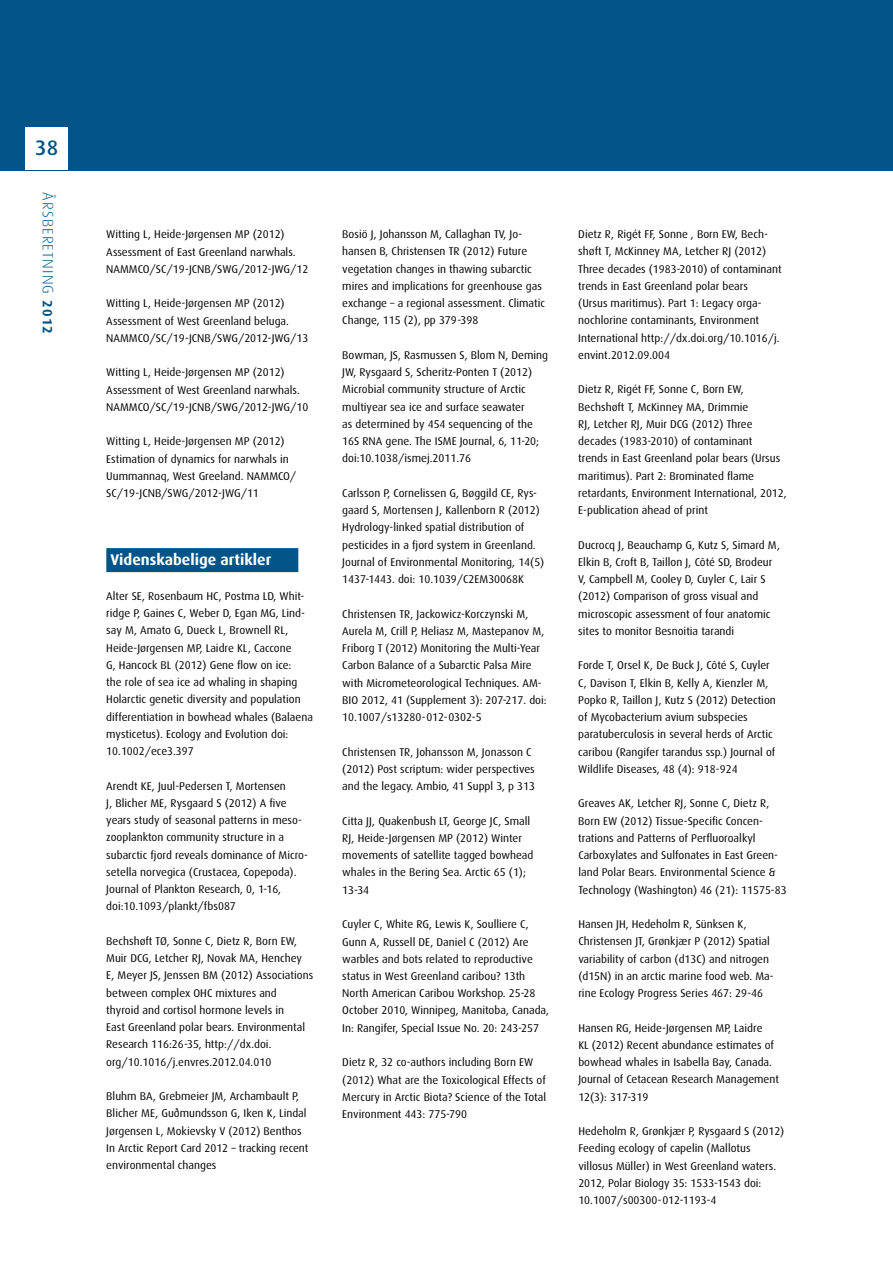
<style>
.page{position:relative;width:893px;height:1263px;background:#fff}
.page>*{position:absolute;margin:0;border:0;box-sizing:border-box;transform-origin:0 0}
.t1{font:500 21px "Dax";color:#005487}
.t2{font:700 15.45px "Dax";color:#fff}
.t3{font:300 15px "Dax";letter-spacing:.075em;color:#005487}
.t4{font:11.25px/17.2px "Dax";color:#000}
.s1{font-weight:700;font-size:13.5px}
</style>
<div class="page">
<div style="left:0;top:0;width:893px;height:170px;background:#005487"></div>
<div style="left:26px;top:128px;width:42px;height:42px;background:#fff"></div>
<div style="left:106px;top:548px;width:192px;height:24px;background:#005487"></div>
<h1 class="t1" style="left:35px;top:136px;width:24px">38</h1>
<h3 class="t3" style="left:56px;top:192px;width:143px;rotate:90deg">ÅRSBERETNING <span class="s1">2012</span></h3>
<p class="t4" style="left:106px;top:226px;width:204px">Witting L, Heide-Jørgensen MP (2012)<br>Assessment of East Greenland narwhals.<br>NAMMCO/SC/19-JCNB/SWG/2012-JWG/12</p>
<p class="t4" style="left:106px;top:295px;width:204px">Witting L, Heide-Jørgensen MP (2012)<br>Assessment of West Greenland beluga.<br>NAMMCO/SC/19-JCNB/SWG/2012-JWG/13</p>
<p class="t4" style="left:106px;top:364px;width:204px">Witting L, Heide-Jørgensen MP (2012)<br>Assessment of West Greenland narwhals.<br>NAMMCO/SC/19-JCNB/SWG/2012-JWG/10</p>
<p class="t4" style="left:106px;top:433px;width:191px">Witting L, Heide-Jørgensen MP (2012)<br>Estimation of dynamics for narwhals in Uummannaq, West Greeland. NAMMCO/ SC/19-JCNB/SWG/2012-JWG/11</p>
<h2 class="t2" style="left:110px;top:551px;width:162px">Videnskabelige artikler</h2>
<p class="t4" style="left:106px;top:587px;width:208px">Alter SE, Rosenbaum HC, Postma LD, Whit&shy;ridge P, Gaines C, Weber D, Egan MG, Lind&shy;say M, Amato G, Dueck L, Brownell RL, Heide-Jørgensen MP, Laidre KL, Caccone<br>G, Hancock BL (2012) Gene flow on ice:<br>the role of sea ice ad whaling in shaping Holarctic genetic diversity and population differentiation in bowhead whales (Balaena mysticetus). Ecology and Evolution doi:<br>10.1002/ece3.397</p>
<p class="t4" style="left:106px;top:777px;width:202px">Arendt KE, Juul-Pedersen T, Mortensen<br>J, Blicher ME, Rysgaard S (2012) A five years study of seasonal patterns in meso&shy;zooplankton community structure in a subarctic fjord reveals dominance of Micro&shy;setella norvegica (Crustacea, Copepoda).<br>Journal of Plankton Research, 0, 1-16, doi:10.1093/plankt/fbs087</p>
<p class="t4" style="left:106px;top:932px;width:208px">Bechshøft TØ, Sonne C, Dietz R, Born EW, Muir DCG, Letcher RJ, Novak MA, Henchey<br>E, Meyer JS, Jenssen BM (2012) Associations between complex OHC mixtures and<br>thyroid and cortisol hormone levels in<br>East Greenland polar bears. Environmental Research 116:26-35, http://dx.doi. org/10.1016/j.envres.2012.04.010</p>
<p class="t4" style="left:106px;top:1088px;width:204px">Bluhm BA, Grebmeier JM, Archambault P, Blicher ME, Guðmundsson G, Iken K, Lindal Jørgensen L, Mokievsky V (2012) Benthos In Arctic Report Card 2012 – tracking recent environmental changes</p>
<p class="t4" style="left:342px;top:226px;width:204px">Bosiö J, Johansson M, Callaghan TV, Jo&shy;hansen B, Christensen TR (2012) Future vegetation changes in thawing subarctic mires and implications for greenhouse gas exchange – a regional assessment. Climatic Change, 115 (2), pp 379-398</p>
<p class="t4" style="left:342px;top:347px;width:207px">Bowman, JS, Rasmussen S, Blom N, Deming JW, Rysgaard S, Scheritz-Ponten T (2012)<br>Microbial community structure of Arctic multiyear sea ice and surface seawater<br>as determined by 454 sequencing of the 16S RNA gene. The ISME Journal, 6, 11-20; doi:10.1038/ismej.2011.76</p>
<p class="t4" style="left:342px;top:485px;width:204px">Carlsson P, Cornelissen G, Bøggild CE, Rys&shy;gaard S, Mortensen J, Kallenborn R (2012)<br>Hydrology-linked spatial distribution of pesticides in a fjord system in Greenland.<br>Journal of Environmental Monitoring, 14(5)<br>1437-1443. doi: 10.1039/C2EM30068K</p>
<p class="t4" style="left:342px;top:605px;width:206px">Christensen TR, Jackowicz-Korczynski M, Aurela M, Crill P, Heliasz M, Mastepanov M, Friborg T (2012) Monitoring the Multi-Year Carbon Balance of a Subarctic Palsa Mire with Micrometeorological Techniques. AM-BIO 2012, 41 (Supplement 3): 207-217. doi:<br>10.1007/s13280-012-0302-5</p>
<p class="t4" style="left:342px;top:743px;width:194px">Christensen TR, Johansson M, Jonasson C (2012) Post scriptum: wider perspectives and the legacy. Ambio, 41 Suppl 3, p 313</p>
<p class="t4" style="left:342px;top:812px;width:193px">Citta JJ, Quakenbush LT, George JC, Small<br>RJ, Heide-Jørgensen MP (2012) Winter movements of satellite tagged bowhead whales in the Bering Sea. Arctic 65 (1);<br>13-34</p>
<p class="t4" style="left:342px;top:916px;width:208px">Cuyler C, White RG, Lewis K, Soulliere C, Gunn A, Russell DE, Daniel C (2012) Are warbles and bots related to reproductive status in West Greenland caribou? 13th North American Caribou Workshop. 25-28<br>October 2010, Winnipeg, Manitoba, Canada, In: Rangifer, Special Issue No. 20: 243-257</p>
<p class="t4" style="left:342px;top:1054px;width:205px">Dietz R, 32 co-authors including Born EW (2012) What are the Toxicological Effects of Mercury in Arctic Biota? Science of the Total Environment 443: 775-790</p>
<p class="t4" style="left:578px;top:226px;width:205px">Dietz R, Rigét FF, Sonne , Born EW, Bech&shy;shøft T, McKinney MA, Letcher RJ (2012)<br>Three decades (1983-2010) of contaminant trends in East Greenland polar bears<br>(Ursus maritimus). Part 1: Legacy orga&shy;nochlorine contaminants, Environment International http://dx.doi.org/10.1016/j. envint.2012.09.004</p>
<p class="t4" style="left:578px;top:381px;width:210px">Dietz R, Rigét FF, Sonne C, Born EW, Bechshøft T, McKinney MA, Drimmie<br>RJ, Letcher RJ, Muir DCG (2012) Three decades (1983-2010) of contaminant<br>trends in East Greenland polar bears (Ursus maritimus). Part 2: Brominated flame retardants, Environment International, 2012, E-publication ahead of print</p>
<p class="t4" style="left:578px;top:536px;width:203px">Ducrocq J, Beauchamp G, Kutz S, Simard M, Elkin B, Croft B, Taillon J, Côté SD, Brodeur V, Campbell M, Cooley D, Cuyler C, Lair S (2012) Comparison of gross visual and microscopic assessment of four anatomic sites to monitor Besnoitia tarandi</p>
<p class="t4" style="left:578px;top:657px;width:199px">Forde T, Orsel K, De Buck J, Côté S, Cuyler C, Davison T, Elkin B, Kelly A, Kienzler M, Popko R, Taillon J, Kutz S (2012) Detection of Mycobacterium avium subspecies paratuberculosis in several herds of Arctic caribou (Rangifer tarandus ssp.) Journal of Wildlife Diseases, 48 (4): 918-924</p>
<p class="t4" style="left:578px;top:795px;width:210px">Greaves AK, Letcher RJ, Sonne C, Dietz R, Born EW (2012) Tissue-Specific Concen&shy;trations and Patterns of Perfluoroalkyl Carboxylates and Sulfonates in East Green&shy;land Polar Bears. Environmental Science &amp; Technology (Washington) 46 (21): 11575-83</p>
<p class="t4" style="left:578px;top:916px;width:196px">Hansen JH, Hedeholm R, Sünksen K, Christensen JT, Grønkjær P (2012) Spatial variability of carbon (d13C) and nitrogen (d15N) in an arctic marine food web. Ma&shy;rine Ecology Progress Series 467: 29-46</p>
<p class="t4" style="left:578px;top:1019px;width:202px">Hansen RG, Heide-Jørgensen MP, Laidre<br>KL (2012) Recent abundance estimates of bowhead whales in Isabella Bay, Canada.<br>Journal of Cetacean Research Management 12(3): 317-319</p>
<p class="t4" style="left:578px;top:1123px;width:208px">Hedeholm R, Grønkjær P, Rysgaard S (2012)<br>Feeding ecology of capelin (Mallotus villosus Müller) in West Greenland waters.<br>2012, Polar Biology 35: 1533-1543 doi:<br>10.1007/s00300-012-1193-4</p>
</div>
